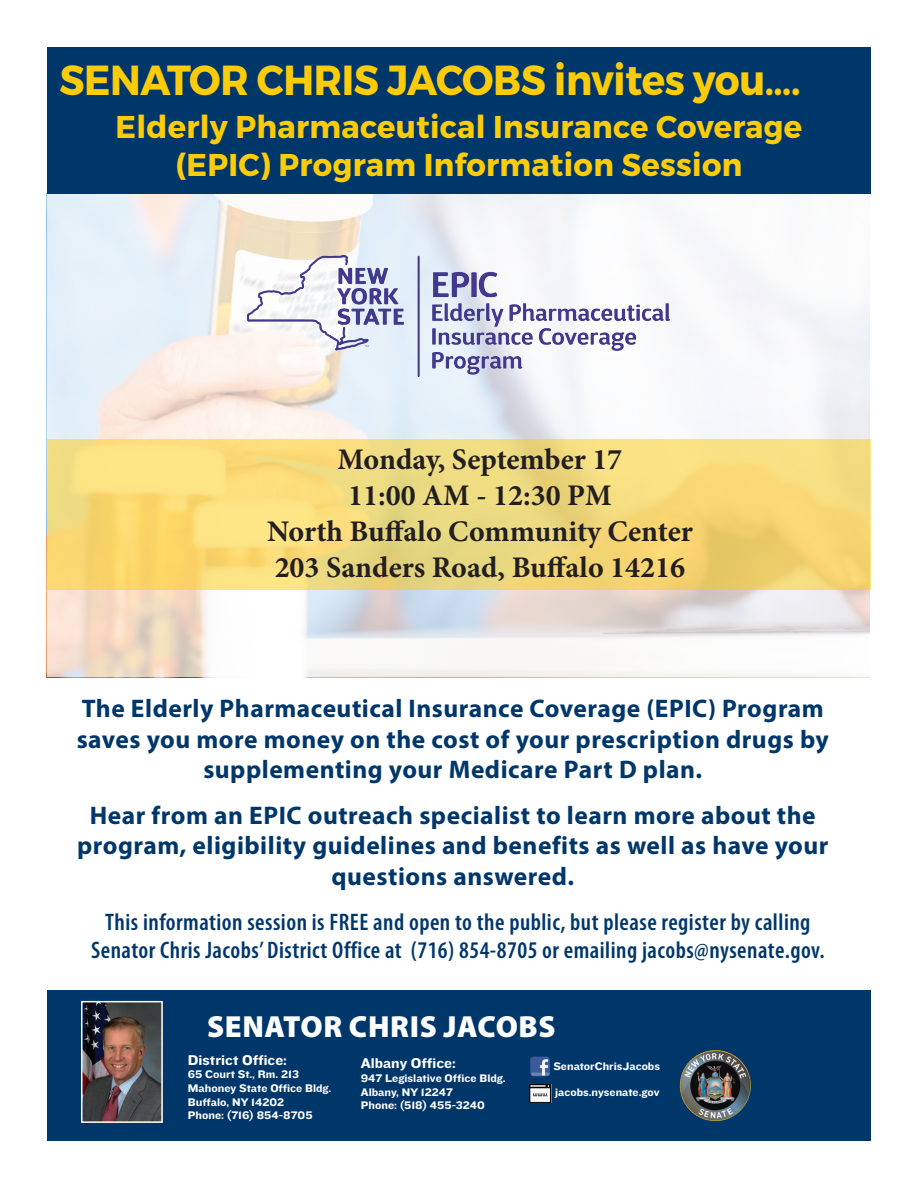
<style>
.page{position:relative;width:918px;height:1188px;background:#fff}
.page>*{position:absolute;margin:0;border:0;box-sizing:border-box;transform-origin:0 0}
.t1{font:700 42px "Montserrat";letter-spacing:-.01em;color:#fdcc09;scale:.93 1}
.t2{font:700 31.5px/37.8px "Montserrat";letter-spacing:.01em;color:#fdcc09;text-align:center}
.t3{font:900 30.6px "Myriad Pro";letter-spacing:.02em;color:#fff}
.t4{font:700 30px/36px "Minion Pro";color:#231f20;text-align:center}
.t5{font:700 25.5px/30.6px "Myriad Pro";letter-spacing:.02em;color:#00376b;text-align:center}
.t6{font:600 condensed 24px/28.8px "Myriad Pro";letter-spacing:.02em;color:#00376b;text-align:center}
.t7{font:14.7px "Knockout HTF52 Cruiserweight";color:#fff}
.t8{font:11.4px/13.6px "Knockout HTF52 Cruiserweight";color:#fff}
</style>
<div class="page">
<svg style="left:47px;top:193px;width:824px;height:484px"></svg>
<div style="left:47px;top:47px;width:824px;height:146px;background:#00376b"></div>
<div style="left:47px;top:991px;width:824px;height:150px;background:#00376b"></div>
<img style="left:680px;top:1050px;width:34px;height:45px">
<img style="left:84px;top:1004px;width:76px;height:116px">
<div style="left:81px;top:1001px;width:82px;height:122px;border:2px solid #fff"></div>
<img style="left:530px;top:1057px;width:20px;height:19px">
<img style="left:529px;top:1084px;width:22px;height:19px">
<img style="left:247px;top:255px;width:422px;height:122px">
<svg style="left:47px;top:440px;width:824px;height:150px;background:#f3d97a"></svg>
<h1 class="t1" style="left:59px;top:54px;width:798px">SENATOR CHRIS JACOBS invites you….</h1>
<p class="t2" style="left:116px;top:109px;width:688px">Elderly Pharmaceutical Insurance Coverage (EPIC) Program Information Session</p>
<p class="t4" style="left:267px;top:441px;width:427px">Monday, September 17<br>11:00 AM - 12:30 PM<br>North Buffalo Community Center<br>203 Sanders Road, Buffalo 14216</p>
<p class="t5" style="left:77px;top:692px;width:754px">The Elderly Pharmaceutical Insurance Coverage (EPIC) Program saves you more money on the cost of your prescription drugs by supplementing your Medicare Part D plan.</p>
<p class="t5" style="left:77px;top:799px;width:753px">Hear from an EPIC outreach specialist to learn more about the program, eligibility guidelines and benefits as well as have your questions answered.</p>
<p class="t6" style="left:91px;top:907px;width:735px">This information session is FREE and open to the public, but please register by calling<br>Senator Chris Jacobs’ District Office at (716) 854-8705 or emailing jacobs@nysenate.gov.</p>
<p class="t3" style="left:207px;top:1007px;width:350px">SENATOR CHRIS JACOBS</p>
<p class="t7" style="left:361px;top:1055px;width:97px">Albany Office:</p>
<p class="t8" style="left:361px;top:1072px;width:147px">947 Legislative Office Bldg.<br>Albany, NY 12247<br>Phone: (518) 455-3240</p>
<p class="t7" style="left:188px;top:1052px;width:101px">District Office:</p>
<p class="t8" style="left:188px;top:1068px;width:145px">65 Court St., Rm. 213<br>Mahoney State Office Bldg.<br>Buffalo, NY 14202<br>Phone: (716) 854-8705</p>
<p class="t8" style="left:553px;top:1060px;width:108px">SenatorChrisJacobs</p>
<p class="t8" style="left:555px;top:1086px;width:106px">jacobs.nysenate.gov</p>
</div>
